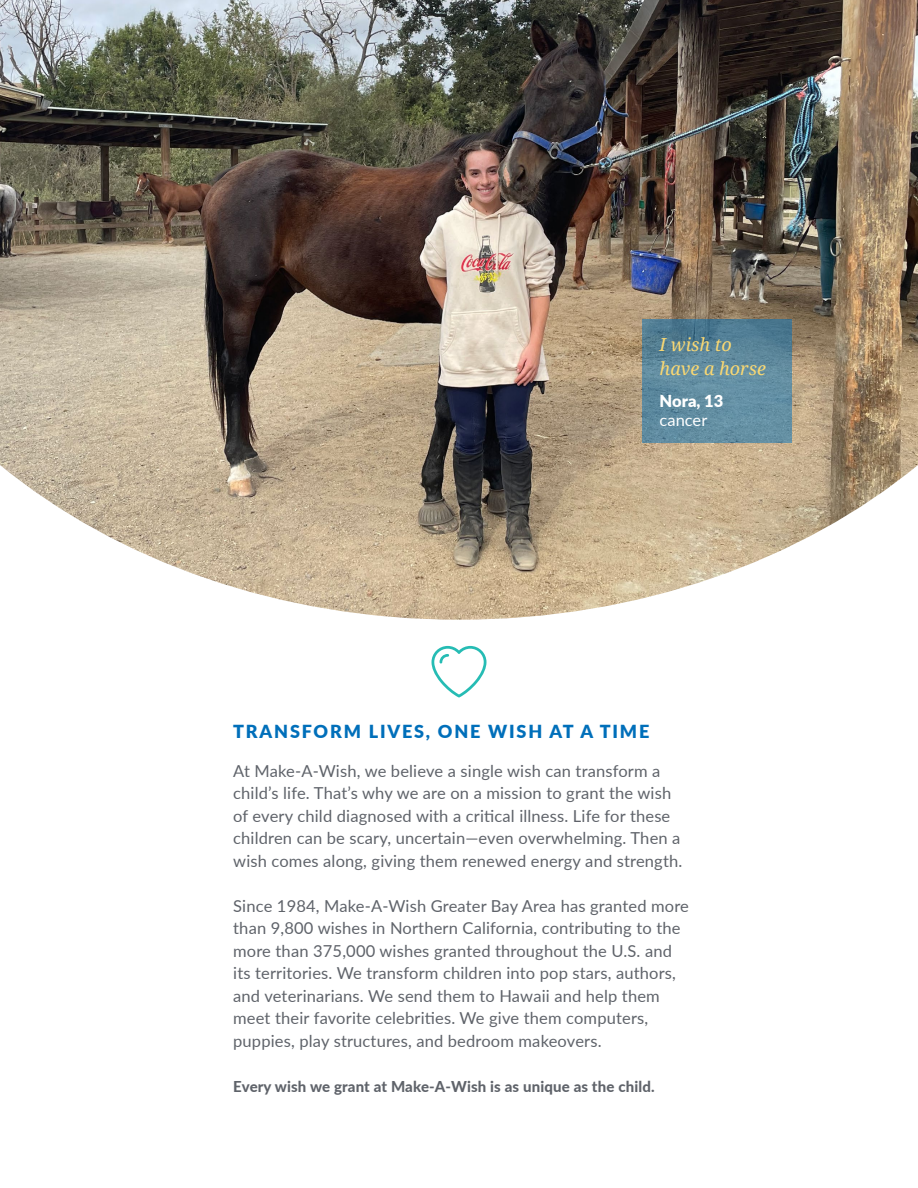
<style>
.page{position:relative;width:918px;height:1188px;background:#fff}
.page>*{position:absolute;margin:0;border:0;box-sizing:border-box;transform-origin:0 0}
.t1{font:900 18px "Lato";letter-spacing:.1em;color:#006fba}
.t2{font:italic 18px/24px "Droid Serif";color:#fad872}
.t3{font:16.5px/22.5px "Lato";letter-spacing:.01em;color:#5f636a}
.t4{font:900 16.5px "Lato";color:#fff}
.t5{font:16.5px "Lato";color:#fff}
.t6{font:800 15px "Lato";letter-spacing:.01em;color:#5f636a}
</style>
<div class="page">
<img style="left:0;top:0;width:918px;height:620px">
<svg style="left:432px;top:646px;width:54px;height:51px"></svg>
<svg style="left:643px;top:320px;width:149px;height:123px;background:#5d889d"></svg>
<p class="t2" style="left:660px;top:332px;width:108px">I wish to have a horse</p>
<p class="t4" style="left:660px;top:388px;width:65px">Nora, 13</p>
<p class="t5" style="left:660px;top:409px;width:49px">cancer</p>
<p class="t1" style="left:233px;top:718px;width:418px">TRANSFORM LIVES, ONE WISH AT A TIME</p>
<p class="t3" style="left:233px;top:759px;width:451px">At Make-A-Wish, we believe a single wish can transform a child’s life. That’s why we are on a mission to grant the wish of every child diagnosed with a critical illness. Life for these children can be scary, uncertain—even overwhelming. Then a wish comes along, giving them renewed energy and strength.</p>
<p class="t3" style="left:233px;top:894px;width:457px">Since 1984, Make-A-Wish Greater Bay Area has granted more than 9,800 wishes in Northern California, contributing to the more than 375,000 wishes granted throughout the U.S. and its territories. We transform children into pop stars, authors, and veterinarians. We send them to Hawaii and help them meet their favorite celebrities. We give them computers, puppies, play structures, and bedroom makeovers.</p>
<p class="t6" style="left:233px;top:1075px;width:423px">Every wish we grant at Make-A-Wish is as unique as the child.</p>
</div>
